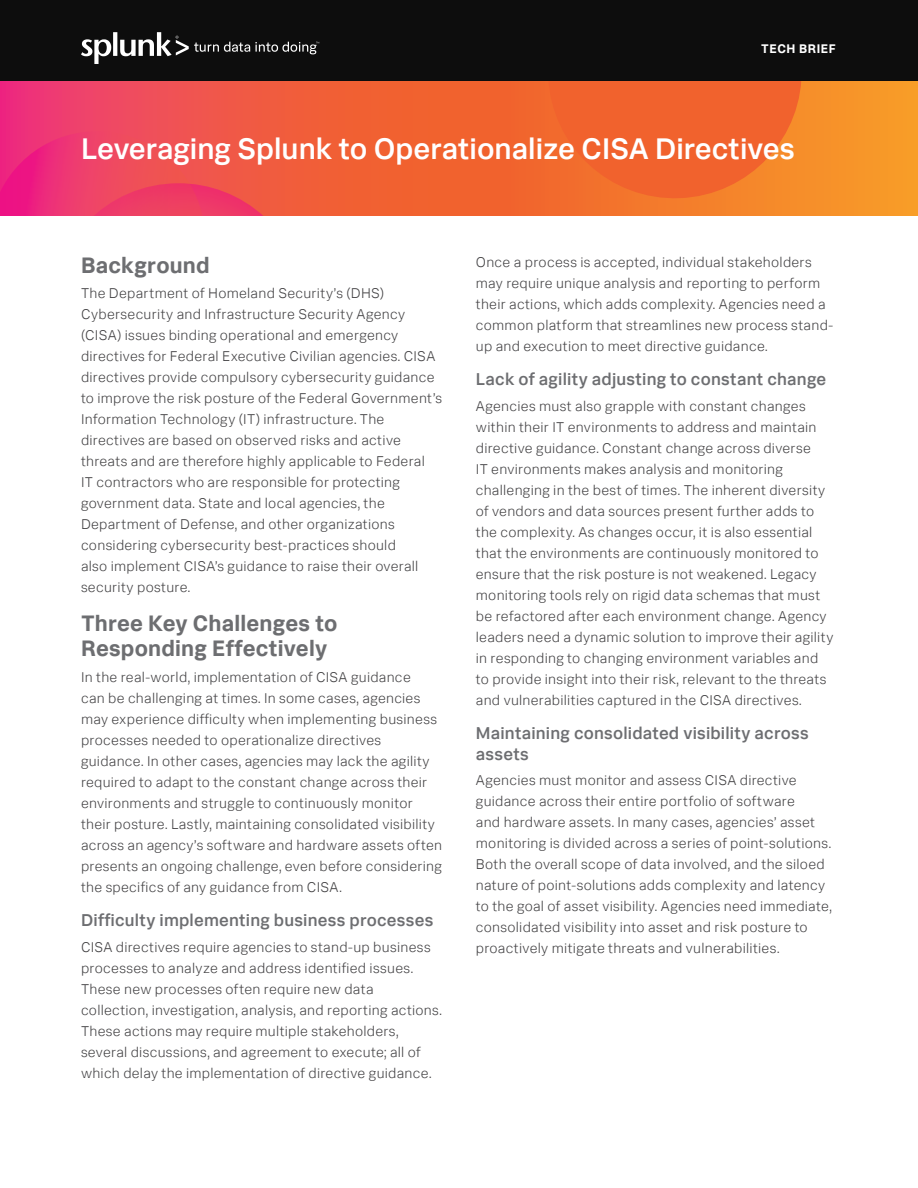
<style>
.page{position:relative;width:918px;height:1188px;background:#fff}
.page>*{position:absolute;margin:0;border:0;box-sizing:border-box;transform-origin:0 0}
.Headline_1_-_white{font:500 30px "Splunk Data Sans";color:#fff}
.Subhead_1_-_70K{font:700 22.5px/25.5px "Splunk Data Sans";letter-spacing:.01em;color:#6d6e71}
.Subhead_2_-_70K{font:500 17.25px/21px "Splunk Data Sans";letter-spacing:.01em;color:#6d6e71}
.Body{font:300 14.25px/21px "Splunk Data Sans";letter-spacing:.02em;color:#414042}
.t1{font:700 12.6px "Splunk Data Sans";letter-spacing:.045em;color:#fff}
</style>
<div class="page">
<svg style="left:0;top:81px;width:918px;height:135px;background:#f26937"></svg>
<svg style="left:546px;top:81px;width:258px;height:120px;background:#f1682c"></svg>
<svg style="left:0;top:131px;width:305px;height:85px;background:#ee445e"></svg>
<div style="left:0;top:0;width:918px;height:81px;background:#0d0d0d"></div>
<svg style="left:81px;top:32px;width:238px;height:32px"></svg>
<p class="t1" style="left:761px;top:41px;width:76px">TECH BRIEF</p>
<p class="Headline_1_-_white" style="left:81px;top:131px;width:715px">Leveraging Splunk to Operationalize CISA Directives</p>
<p class="Subhead_1_-_70K" style="left:81px;top:252px;width:130px">Background</p>
<p class="Body" style="left:81px;top:282px;width:363px">The Department of Homeland Security’s (DHS)<br>Cybersecurity and Infrastructure Security Agency (CISA) issues binding operational and emergency directives for Federal Executive Civilian agencies. CISA directives provide compulsory cybersecurity guidance to improve the risk posture of the Federal Government’s Information Technology (IT) infrastructure. The directives are based on observed risks and active threats and are therefore highly applicable to Federal<br>IT contractors who are responsible for protecting government data. State and local agencies, the Department of Defense, and other organizations considering cybersecurity best-practices should<br>also implement CISA’s guidance to raise their overall security posture.</p>
<p class="Subhead_1_-_70K" style="left:81px;top:610px;width:258px">Three Key Challenges to<br>Responding Effectively</p>
<p class="Body" style="left:81px;top:666px;width:363px">In the real-world, implementation of CISA guidance<br>can be challenging at times. In some cases, agencies may experience difficulty when implementing business processes needed to operationalize directives guidance. In other cases, agencies may lack the agility required to adapt to the constant change across their environments and struggle to continuously monitor their posture. Lastly, maintaining consolidated visibility across an agency’s software and hardware assets often presents an ongoing challenge, even before considering the specifics of any guidance from CISA.</p>
<p class="Subhead_2_-_70K" style="left:81px;top:909px;width:354px">Difficulty implementing business processes</p>
<p class="Body" style="left:81px;top:936px;width:362px">CISA directives require agencies to stand-up business processes to analyze and address identified issues.<br>These new processes often require new data collection, investigation, analysis, and reporting actions.<br>These actions may require multiple stakeholders, several discussions, and agreement to execute; all of which delay the implementation of directive guidance.</p>
<p class="Body" style="left:476px;top:251px;width:359px">Once a process is accepted, individual stakeholders may require unique analysis and reporting to perform their actions, which adds complexity. Agencies need a common platform that streamlines new process stand&shy;up and execution to meet directive guidance.</p>
<p class="Subhead_2_-_70K" style="left:476px;top:368px;width:352px">Lack of agility adjusting to constant change</p>
<p class="Body" style="left:476px;top:395px;width:359px">Agencies must also grapple with constant changes within their IT environments to address and maintain directive guidance. Constant change across diverse<br>IT environments makes analysis and monitoring challenging in the best of times. The inherent diversity of vendors and data sources present further adds to the complexity. As changes occur, it is also essential that the environments are continuously monitored to ensure that the risk posture is not weakened. Legacy monitoring tools rely on rigid data schemas that must be refactored after each environment change. Agency leaders need a dynamic solution to improve their agility in responding to changing environment variables and to provide insight into their risk, relevant to the threats and vulnerabilities captured in the CISA directives.</p>
<p class="Subhead_2_-_70K" style="left:476px;top:722px;width:334px">Maintaining consolidated visibility across assets</p>
<p class="Body" style="left:476px;top:770px;width:357px">Agencies must monitor and assess CISA directive guidance across their entire portfolio of software<br>and hardware assets. In many cases, agencies’ asset monitoring is divided across a series of point-solutions.<br>Both the overall scope of data involved, and the siloed nature of point-solutions adds complexity and latency to the goal of asset visibility. Agencies need immediate, consolidated visibility into asset and risk posture to proactively mitigate threats and vulnerabilities.</p>
</div>
